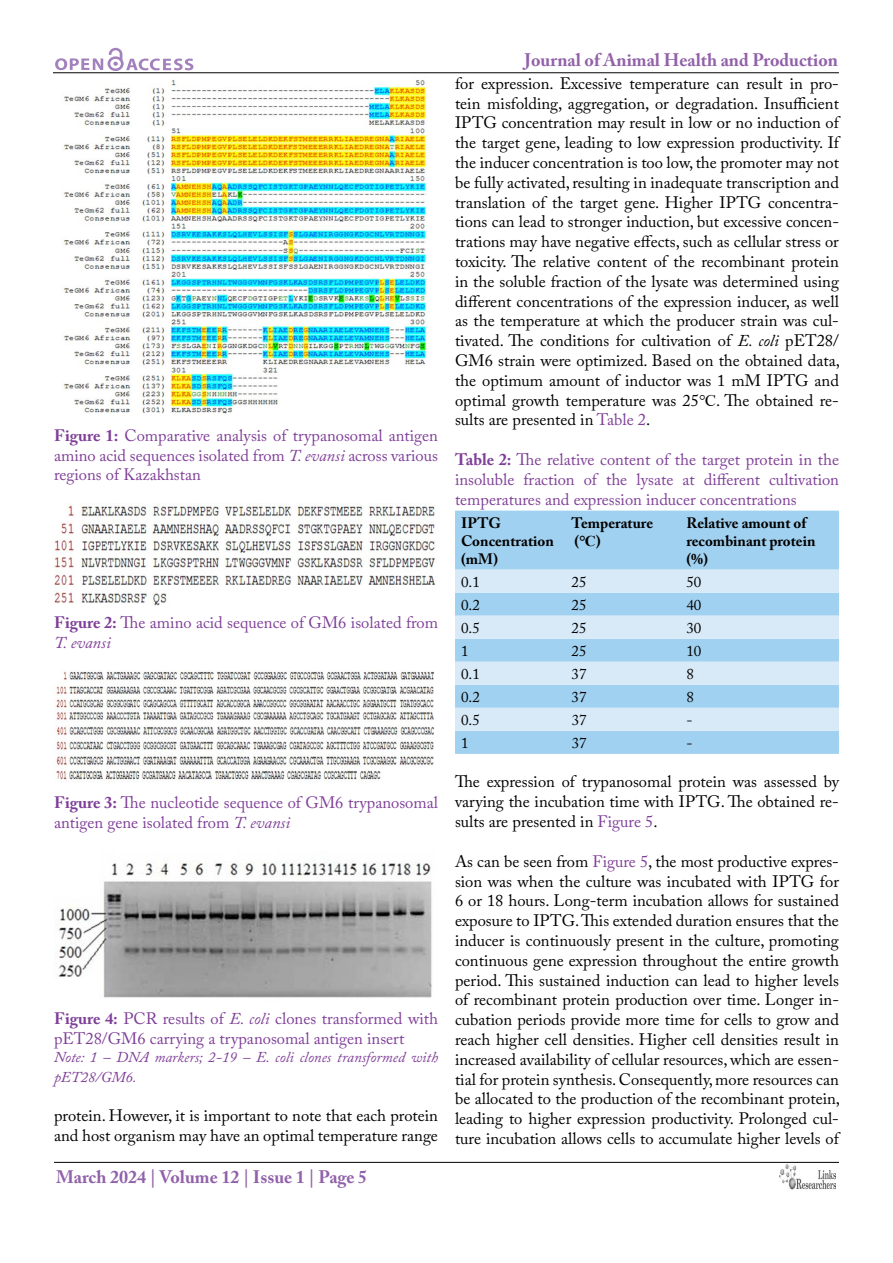
<style>
.page{position:relative;width:893px;height:1263px;background:#fff}
.page>*{position:absolute;margin:0;border:0;box-sizing:border-box;transform-origin:0 0}
.t1{font:700 18px "Adobe Caslon Pro";color:#9161a9}
.t2{font:16.5px/19.8px "Adobe Caslon Pro";color:#000;text-align:justify}
.t3{font:16.5px/19.8px "Adobe Caslon Pro";color:#7f3f98}
.t4{font:700 15px/18px "Adobe Caslon Pro";color:#000}
.t5{font:italic 15px/19.8px "Adobe Caslon Pro";color:#7f3f98}
.t6{font:15px "Adobe Caslon Pro";color:#000}
.s1{font-weight:700}
.s2{font-style:italic}
.s3{font-family:"Times New Roman"}
.s4{color:#7f3f98}
</style>
<div class="page">
<hr style="left:53px;top:72px;width:786px;height:1px;background:#000">
<hr style="left:54px;top:1162px;width:785px;height:1px;background:#000">
<svg style="left:55px;top:48px;width:138px;height:23px"></svg>
<img style="left:780px;top:1165px;width:55px;height:25px">
<img style="left:62px;top:79px;width:365px;height:335px">
<img style="left:54px;top:503px;width:382px;height:102px">
<img style="left:54px;top:671px;width:380px;height:111px">
<img style="left:54px;top:861px;width:378px;height:137px">
<div style="left:455px;top:511px;width:384px;height:243px;background:#a1d1f0"></div>
<svg style="left:455px;top:570px;width:384px;height:161px;background:#c1dff4"></svg>
<p class="t3" style="left:54px;top:425px;width:385px;text-align:justify"><span class="s1">Figure 1:</span> Comparative analysis of trypanosomal antigen amino acid sequences isolated from <span class="s2">T. evansi</span> across various regions of Kazakhstan</p>
<p class="t3" style="left:54px;top:612px;width:385px"><span class="s1">Figure 2:</span> The amino acid sequence of GM6 isolated from<br><span class="s2">T. evansi</span></p>
<p class="t3" style="left:54px;top:793px;width:385px"><span class="s1">Figure 3:</span> The nucleotide sequence of GM6 trypanosomal antigen gene isolated from <span class="s2">T. evansi</span></p>
<p class="t3" style="left:54px;top:1008px;width:385px"><span class="s1">Figure 4:</span> PCR results of <span class="s2">E. coli</span> clones transformed with pET28/GM6 carrying a trypanosomal antigen insert</p>
<p class="t5" style="left:54px;top:1047px;width:385px">Note: 1 – DNA markers; 2-19 – E. coli clones transformed with pET28/GM6.</p>
<p class="t2" style="left:54px;top:1106px;width:385px">protein. However, it is important to note that each protein and host organism may have an optimal temperature range</p>
<p class="t1" style="left:56px;top:1166px;width:313px">March 2024 | Volume 12 | Issue 1 | Page 5</p>
<p class="t1" style="left:525px;top:50px;width:315px">Journal of Animal Health and Production</p>
<p class="t2" style="left:455px;top:73px;width:387px">for expression. Excessive temperature can result in pro&shy;tein misfolding, aggregation, or degradation. Insufficient IPTG concentration may result in low or no induction of the target gene, leading to low expression productivity. If the inducer concentration is too low, the promoter may not be fully activated, resulting in inadequate transcription and translation of the target gene. Higher IPTG concentra&shy;tions can lead to stronger induction, but excessive concen&shy;trations may have negative effects, such as cellular stress or toxicity. The relative content of the recombinant protein in the soluble fraction of the lysate was determined using different concentrations of the expression inducer, as well as the temperature at which the producer strain was cul&shy;tivated. The conditions for cultivation of <span class="s2">E. coli</span> pET28/ GM6 strain were optimized. Based on the obtained data, the optimum amount of inductor was 1 mM IPTG and optimal growth temperature was 25<span class="s3">℃</span>. The obtained re&shy;sults are presented in <span class="s4">Table 2</span>.</p>
<p class="t3" style="left:455px;top:449px;width:385px;text-align:justify"><span class="s1">Table 2:</span> The relative content of the target protein in the insoluble fraction of the lysate at different cultivation temperatures and expression inducer concentrations</p>
<p class="t4" style="left:461px;top:513px;width:94px">IPTG<br>Concentration (mM)</p>
<p class="t4" style="left:572px;top:513px;width:83px">Temperature (<span class="s3">℃</span>)</p>
<p class="t4" style="left:686px;top:513px;width:131px">Relative amount of recombinant protein (%)</p>
<p class="t6" style="left:461px;top:573px;width:20px">0.1</p>
<p class="t6" style="left:572px;top:573px;width:16px">25</p>
<p class="t6" style="left:686px;top:573px;width:16px">50</p>
<p class="t6" style="left:461px;top:596px;width:20px">0.2</p>
<p class="t6" style="left:572px;top:596px;width:16px">25</p>
<p class="t6" style="left:686px;top:596px;width:16px">40</p>
<p class="t6" style="left:461px;top:619px;width:20px">0.5</p>
<p class="t6" style="left:572px;top:619px;width:16px">25</p>
<p class="t6" style="left:686px;top:619px;width:16px">30</p>
<p class="t6" style="left:461px;top:642px;width:9px">1</p>
<p class="t6" style="left:572px;top:642px;width:16px">25</p>
<p class="t6" style="left:686px;top:642px;width:16px">10</p>
<p class="t6" style="left:461px;top:665px;width:20px">0.1</p>
<p class="t6" style="left:572px;top:665px;width:16px">37</p>
<p class="t6" style="left:686px;top:665px;width:9px">8</p>
<p class="t6" style="left:461px;top:688px;width:20px">0.2</p>
<p class="t6" style="left:572px;top:688px;width:16px">37</p>
<p class="t6" style="left:686px;top:688px;width:9px">8</p>
<p class="t6" style="left:461px;top:711px;width:20px">0.5</p>
<p class="t6" style="left:572px;top:711px;width:16px">37</p>
<p class="t6" style="left:686px;top:711px;width:8px">-</p>
<p class="t6" style="left:461px;top:734px;width:9px">1</p>
<p class="t6" style="left:572px;top:734px;width:16px">37</p>
<p class="t6" style="left:686px;top:734px;width:8px">-</p>
<p class="t2" style="left:455px;top:772px;width:385px">The expression of trypanosomal protein was assessed by varying the incubation time with IPTG. The obtained re&shy;sults are presented in <span class="s4">Figure 5</span>.</p>
<p class="t2" style="left:455px;top:851px;width:387px">As can be seen from <span class="s4">Figure 5</span>, the most productive expres&shy;sion was when the culture was incubated with IPTG for 6 or 18 hours. Long-term incubation allows for sustained exposure to IPTG. This extended duration ensures that the inducer is continuously present in the culture, promoting continuous gene expression throughout the entire growth period. This sustained induction can lead to higher levels of recombinant protein production over time. Longer in&shy;cubation periods provide more time for cells to grow and reach higher cell densities. Higher cell densities result in increased availability of cellular resources, which are essen&shy;tial for protein synthesis. Consequently, more resources can be allocated to the production of the recombinant protein, leading to higher expression productivity. Prolonged cul&shy;ture incubation allows cells to accumulate higher levels of</p>
</div>
